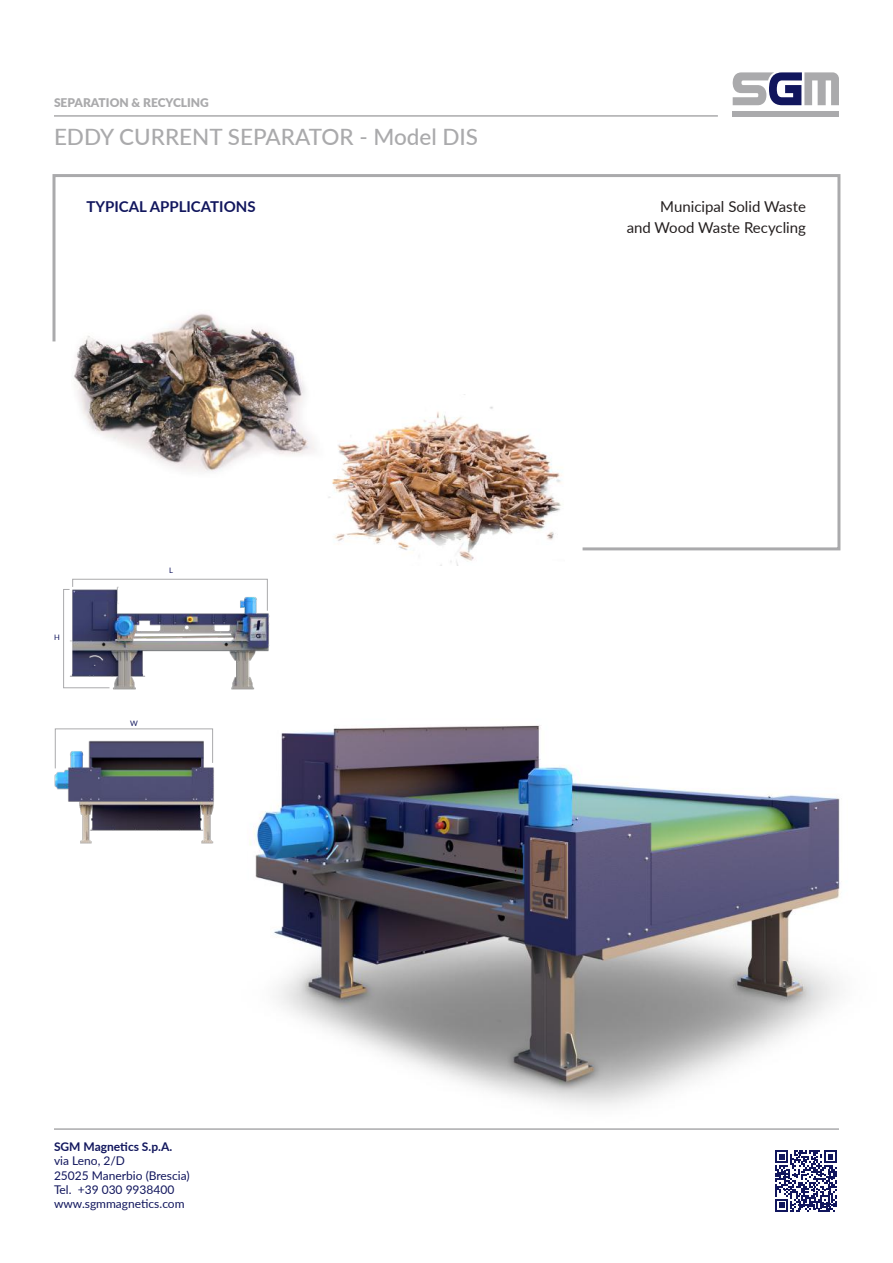
<style>
.page{position:relative;width:893px;height:1263px;background:#fff}
.page>*{position:absolute;margin:0;border:0;box-sizing:border-box;transform-origin:0 0}
.t1{font:500 22.5px "Lato";color:#aaaaac}
.t2{font:15px/21px "Lato";color:#241f1f;text-align:right}
.t3{font:700 15px "Lato";color:#11165d}
.t4{font:12px/14.4px "Lato";color:#11165d}
.t5{font:900 12px "Lato";color:#aaaaac}
.t6{font:700 12px "Lato";color:#11165d}
.t7{font:7.5px "Lato";color:#11165d}
</style>
<div class="page">
<img style="left:249px;top:725px;width:591px;height:382px">
<div style="left:733px;top:111px;width:106px;height:6px;background:#aaaaac"></div>
<svg style="left:733px;top:72px;width:106px;height:33px"></svg>
<svg style="left:52px;top:174px;width:789px;height:378px"></svg>
<hr style="left:54px;top:1128px;width:785px;height:2px;background:#aaaaac">
<svg style="left:775px;top:1150px;width:62px;height:62px"></svg>
<hr style="left:54px;top:115px;width:664px;height:2px;background:#aaaaac">
<img style="left:54px;top:728px;width:160px;height:116px">
<svg style="left:55px;top:728px;width:158px;height:41px"></svg>
<img style="left:63px;top:613px;width:207px;height:77px">
<svg style="left:63px;top:578px;width:205px;height:110px"></svg>
<p class="t5" style="left:54px;top:94px;width:156px">SEPARATION &amp; RECYCLING</p>
<h1 class="t1" style="left:54px;top:120px;width:426px">EDDY CURRENT SEPARATOR - Model DIS</h1>
<p class="t3" style="left:86px;top:196px;width:171px">TYPICAL APPLICATIONS</p>
<p class="t7" style="left:54px;top:632px;width:7px">H</p>
<p class="t7" style="left:169px;top:565px;width:5px">L</p>
<p class="t7" style="left:130px;top:718px;width:9px">W</p>
<p class="t2" style="left:627px;top:196px;width:181px">Municipal Solid Waste<br>and Wood Waste Recycling</p>
<p class="t6" style="left:54px;top:1137px;width:120px">SGM Magnetics S.p.A.</p>
<p class="t4" style="left:54px;top:1153px;width:137px">via Leno, 2/D<br>25025 Manerbio (Brescia)<br>Tel. +39 030 9938400 www.sgmmagnetics.com</p>
</div>
